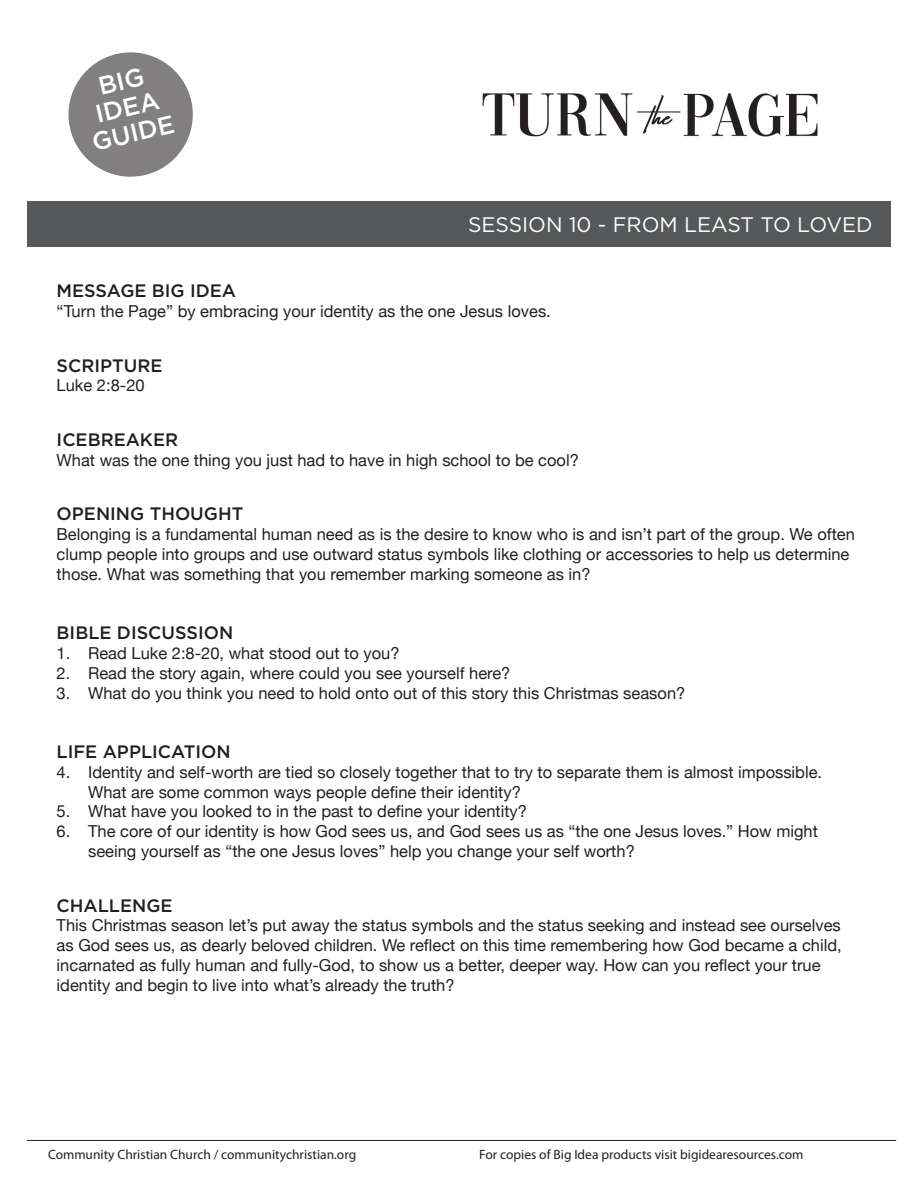
<style>
.page{position:relative;width:918px;height:1188px;background:#fff}
.page>*{position:absolute;margin:0;border:0;box-sizing:border-box;transform-origin:0 0}
.t1{font:500 25.35px/26.5px "Gotham";color:#fff;text-align:center}
.Title_medium{font:21px "Gotham";color:#fff}
.Title_medium-2{font:500 18px "Gotham";color:#231f20}
.Questions{font:16.5px/19.8px "Helvetica Neue";color:#231f20}
.t2{font:13.5px "Myriad Pro";color:#231f20}
</style>
<div class="page">
<hr style="left:27px;top:1140px;width:869px;height:1px;background:#231f20">
<div style="left:27px;top:201px;width:864px;height:46px;background:#57585a"></div>
<div style="left:68px;top:52px;width:125px;height:125px;background:#817f80;border-radius:50%"></div>
<img style="left:482px;top:93px;width:336px;height:44px">
<h1 class="t1" style="left:77px;top:77px;width:85px;rotate:-13deg">BIG<br>IDEA<br>GUIDE</h1>
<p class="Title_medium" style="left:468px;top:211px;width:406px">SESSION 10 - FROM LEAST TO LOVED</p>
<p class="Title_medium-2" style="left:57px;top:279px;width:181px">MESSAGE BIG IDEA</p>
<p class="Questions" style="left:57px;top:302px;width:496px">“Turn the Page” by embracing your identity as the one Jesus loves.</p>
<p class="Title_medium-2" style="left:57px;top:353px;width:107px">SCRIPTURE</p>
<p class="Questions" style="left:57px;top:377px;width:90px">Luke 2:8-20</p>
<p class="Title_medium-2" style="left:57px;top:428px;width:123px">ICEBREAKER</p>
<p class="Questions" style="left:57px;top:451px;width:524px">What was the one thing you just had to have in high school to be cool?</p>
<p class="Title_medium-2" style="left:57px;top:502px;width:188px">OPENING THOUGHT</p>
<p class="Questions" style="left:57px;top:525px;width:800px">Belonging is a fundamental human need as is the desire to know who is and isn’t part of the group. We often clump people into groups and use outward status symbols like clothing or accessories to help us determine those. What was something that you remember marking someone as in?</p>
<p class="Title_medium-2" style="left:57px;top:621px;width:178px">BIBLE DISCUSSION</p>
<p class="Questions" style="left:57px;top:644px;width:344px">1. Read Luke 2:8-20, what stood out to you?</p>
<p class="Questions" style="left:57px;top:664px;width:455px">2. Read the story again, where could you see yourself here?</p>
<p class="Questions" style="left:57px;top:684px;width:630px">3. What do you think you need to hold onto out of this story this Christmas season?</p>
<p class="Title_medium-2" style="left:57px;top:740px;width:176px">LIFE APPLICATION</p>
<p class="Questions" style="left:88px;top:763px;width:736px;text-indent:-32px">4. Identity and self-worth are tied so closely together that to try to separate them is almost impossible.<br>What are some common ways people define their identity?</p>
<p class="Questions" style="left:57px;top:803px;width:472px">5. What have you looked to in the past to define your identity?</p>
<p class="Questions" style="left:88px;top:822px;width:731px;text-indent:-32px">6. The core of our identity is how God sees us, and God sees us as “the one Jesus loves.” How might seeing yourself as “the one Jesus loves” help you change your self worth?</p>
<p class="Title_medium-2" style="left:57px;top:893px;width:117px">CHALLENGE</p>
<p class="Questions" style="left:57px;top:917px;width:787px">This Christmas season let’s put away the status symbols and the status seeking and instead see ourselves as God sees us, as dearly beloved children. We reflect on this time remembering how God became a child, incarnated as fully human and fully-God, to show us a better, deeper way. How can you reflect your true identity and begin to live into what’s already the truth?</p>
<p class="t2" style="left:48px;top:1146px;width:310px">Community Christian Church / communitychristian.org</p>
<p class="t2" style="left:479px;top:1146px;width:326px">For copies of Big Idea products visit bigidearesources.com</p>
</div>
